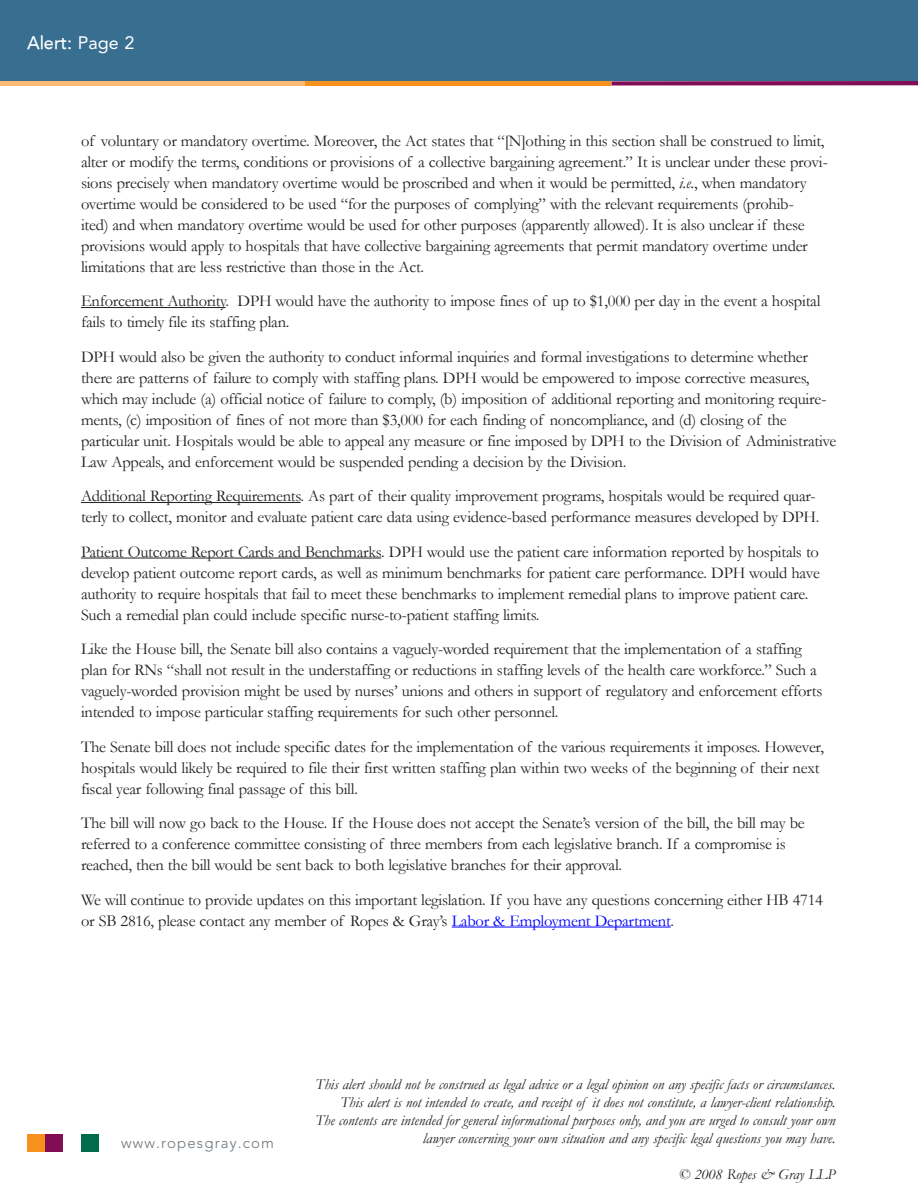
<style>
.page{position:relative;width:918px;height:1188px;background:#fff}
.page>*{position:absolute;margin:0;border:0;box-sizing:border-box;transform-origin:0 0}
.Practice_Group_Name{font:500 18px "Avenir";color:#fff}
.Body{font:16.5px/21px "Garamond";letter-spacing:-.015em;color:#231f20}
.t1{font:italic 15px/18px "Garamond";color:#231f20;text-align:right}
.t2{font:300 15px "Avenir";letter-spacing:.075em;color:#6a747b}
.s1{font-weight:400}
.s2{font-style:italic}
.s3{color:#00f}
</style>
<div class="page">
<hr style="left:81px;top:307px;width:145px;height:1px;background:#231f20">
<hr style="left:81px;top:502px;width:220px;height:1px;background:#231f20">
<hr style="left:81px;top:558px;width:300px;height:1px;background:#231f20">
<hr style="left:452px;top:927px;width:219px;height:1px;background:#00f">
<div style="left:27px;top:1134px;width:18px;height:18px;background:#f6911e"></div>
<div style="left:45px;top:1134px;width:18px;height:18px;background:#810e54"></div>
<div style="left:81px;top:1134px;width:18px;height:18px;background:#006c4a"></div>
<div style="left:0;top:0;width:918px;height:81px;background:#386e8f"></div>
<hr style="left:0;top:81px;width:306px;height:4px;background:#fcba74">
<hr style="left:306px;top:81px;width:305px;height:4px;background:#f6911e">
<div style="left:611px;top:81px;width:307px;height:5px;background:#810e54"></div>
<p class="Practice_Group_Name" style="left:27px;top:32px;width:109px">Alert: <span class="s1">Page 2</span></p>
<p class="Body" style="left:81px;top:130px;width:748px">of voluntary or mandatory overtime. Moreover, the Act states that “[N]othing in this section shall be construed to limit, alter or modify the terms, conditions or provisions of a collective bargaining agreement.” It is unclear under these provi&shy;sions precisely when mandatory overtime would be proscribed and when it would be permitted, <span class="s2">i.e.</span>, when mandatory overtime would be considered to be used “for the purposes of complying” with the relevant requirements (prohib-<br>ited) and when mandatory overtime would be used for other purposes (apparently allowed). It is also unclear if these provisions would apply to hospitals that have collective bargaining agreements that permit mandatory overtime under limitations that are less restrictive than those in the Act.</p>
<p class="Body" style="left:81px;top:290px;width:741px">Enforcement Authority. DPH would have the authority to impose fines of up to $1,000 per day in the event a hospital fails to timely file its staffing plan.</p>
<p class="Body" style="left:81px;top:346px;width:757px">DPH would also be given the authority to conduct informal inquiries and formal investigations to determine whether there are patterns of failure to comply with staffing plans. DPH would be empowered to impose corrective measures, which may include (a) official notice of failure to comply, (b) imposition of additional reporting and monitoring require&shy;ments, (c) imposition of fines of not more than $3,000 for each finding of noncompliance, and (d) closing of the particular unit. Hospitals would be able to appeal any measure or fine imposed by DPH to the Division of Administrative Law Appeals, and enforcement would be suspended pending a decision by the Division.</p>
<p class="Body" style="left:81px;top:485px;width:740px">Additional Reporting Requirements. As part of their quality improvement programs, hospitals would be required quar&shy;terly to collect, monitor and evaluate patient care data using evidence-based performance measures developed by DPH.</p>
<p class="Body" style="left:81px;top:541px;width:740px">Patient Outcome Report Cards and Benchmarks. DPH would use the patient care information reported by hospitals to develop patient outcome report cards, as well as minimum benchmarks for patient care performance. DPH would have authority to require hospitals that fail to meet these benchmarks to implement remedial plans to improve patient care.<br>Such a remedial plan could include specific nurse-to-patient staffing limits.</p>
<p class="Body" style="left:81px;top:638px;width:743px">Like the House bill, the Senate bill also contains a vaguely-worded requirement that the implementation of a staffing plan for RNs “shall not result in the understaffing or reductions in staffing levels of the health care workforce.” Such a vaguely-worded provision might be used by nurses’ unions and others in support of regulatory and enforcement efforts intended to impose particular staffing requirements for such other personnel.</p>
<p class="Body" style="left:81px;top:736px;width:745px">The Senate bill does not include specific dates for the implementation of the various requirements it imposes. However, hospitals would likely be required to file their first written staffing plan within two weeks of the beginning of their next fiscal year following final passage of this bill.</p>
<p class="Body" style="left:81px;top:812px;width:725px">The bill will now go back to the House. If the House does not accept the Senate’s version of the bill, the bill may be referred to a conference committee consisting of three members from each legislative branch. If a compromise is reached, then the bill would be sent back to both legislative branches for their approval.</p>
<p class="Body" style="left:81px;top:889px;width:744px">We will continue to provide updates on this important legislation. If you have any questions concerning either HB 4714 or SB 2816, please contact any member of Ropes &amp; Gray’s <span class="s3">Labor &amp; Employment Department</span>.</p>
<p class="t2" style="left:121px;top:1134px;width:155px">www.ropesgray.com</p>
<p class="t1" style="left:315px;top:1075px;width:522px">This alert should not be construed as legal advice or a legal opinion on any specific facts or circumstances.<br>This alert is not intended to create, and receipt of it does not constitute, a lawyer-client relationship.<br>The contents are intended for general informational purposes only, and you are urged to consult your own lawyer concerning your own situation and any specific legal questions you may have.</p>
<p class="t1" style="left:679px;top:1165px;width:158px">© 2008 Ropes &amp; Gray LLP</p>
</div>
